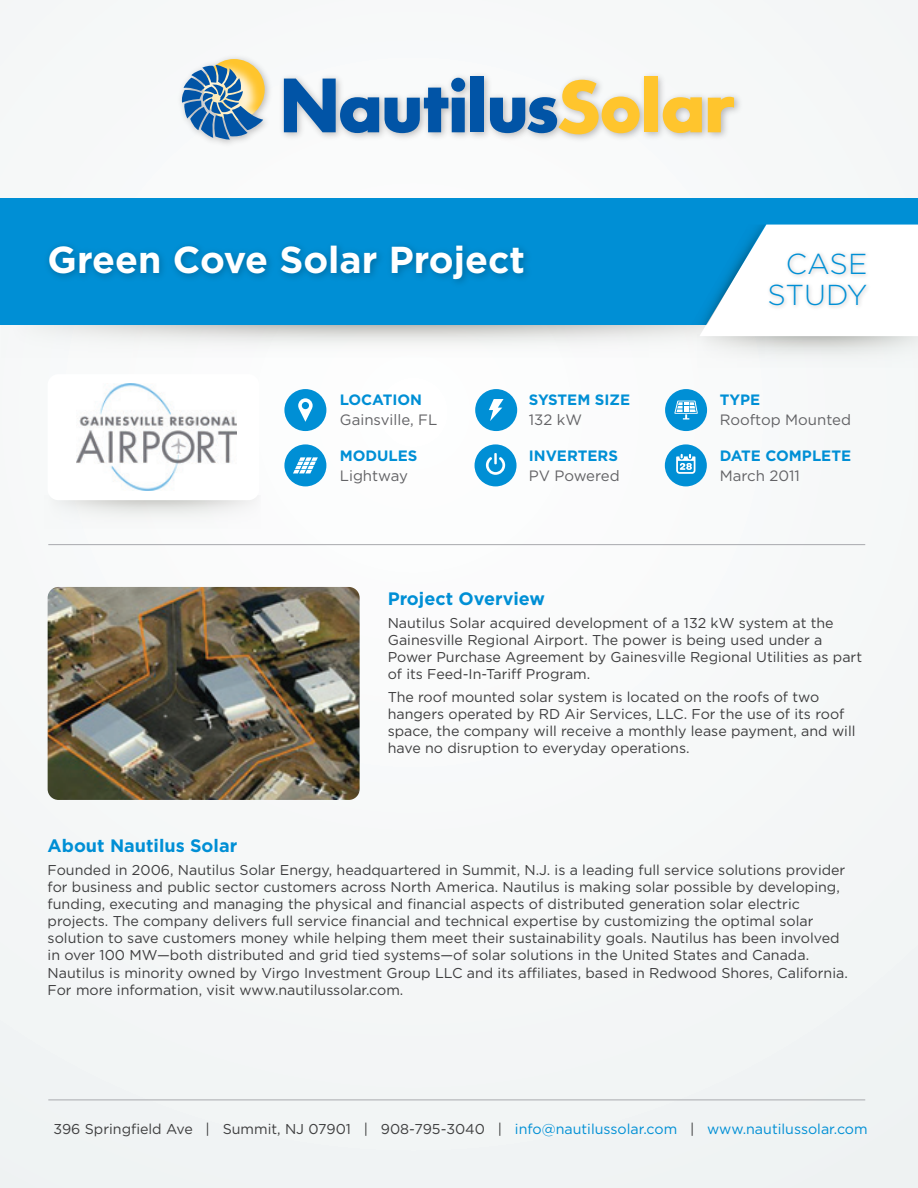
<style>
.page{position:relative;width:918px;height:1188px;background:#f5f8f8}
.page>*{position:absolute;margin:0;border:0;box-sizing:border-box;transform-origin:0 0}
.t1{font:700 37.5px "Gotham";color:#fff}
.t2{font:300 28.8px/31px "Gotham";color:#008fd5;text-align:right}
.t3{font:700 18px "Gotham";color:#008fd5}
.t4{font:15px "Gotham";color:#636366}
.t5{font:700 15px "Gotham";color:#008fd5}
.t6{font:14.25px/17.1px "Gotham";color:#3e3e3f}
.s1{color:#008fd5}
</style>
<div class="page">
<svg style="left:64px;top:500px;width:179px;height:13px"></svg>
<div style="left:48px;top:374px;width:211px;height:126px;background:#fff;border-radius:11px"></div>
<svg style="left:44px;top:325px;width:607px;height:16px"></svg>
<div style="left:0;top:199px;width:918px;height:126px;background:#008fd5"></div>
<svg style="left:705px;top:336px;width:213px;height:18px"></svg>
<img style="left:211px;top:57px;width:529px;height:87px">
<svg style="left:284px;top:79px;width:95px;height:54px"></svg>
<svg style="left:385px;top:78px;width:80px;height:55px"></svg>
<div style="left:471px;top:77px;width:13px;height:55px;background:#0154a6"></div>
<svg style="left:490px;top:80px;width:150px;height:54px"></svg>
<div style="left:644px;top:77px;width:13px;height:55px;background:#ffc52d"></div>
<svg style="left:663px;top:97px;width:39px;height:36px"></svg>
<svg style="left:708px;top:97px;width:26px;height:35px"></svg>
<img style="left:209px;top:59px;width:56px;height:61px">
<svg style="left:181px;top:65px;width:82px;height:75px;background:#7f9eae"></svg>
<svg style="left:651px;top:225px;width:267px;height:111px"></svg>
<img style="left:77px;top:384px;width:160px;height:107px">
<hr style="left:48px;top:544px;width:817px;height:1px;background:#a8a9ad">
<hr style="left:48px;top:1100px;width:817px;height:1px;background:#a8a9ad">
<img style="left:48px;top:587px;width:312px;height:213px">
<div style="left:665px;top:389px;width:42px;height:42px;background:#008fd5;border-radius:50%"></div>
<svg style="left:674px;top:401px;width:24px;height:19px"></svg>
<div style="left:284px;top:389px;width:42px;height:42px;background:#008fd5;border-radius:50%"></div>
<svg style="left:298px;top:398px;width:15px;height:24px"></svg>
<div style="left:475px;top:389px;width:42px;height:42px;background:#008fd5;border-radius:50%"></div>
<svg style="left:489px;top:399px;width:15px;height:22px"></svg>
<div style="left:284px;top:444px;width:42px;height:42px;background:#008fd5;border-radius:50%"></div>
<svg style="left:293px;top:457px;width:25px;height:16px"></svg>
<div style="left:665px;top:444px;width:42px;height:42px;background:#008fd5;border-radius:50%"></div>
<svg style="left:676px;top:454px;width:19px;height:20px"></svg>
<div style="left:475px;top:444px;width:42px;height:42px;background:#008fd5;border-radius:50%"></div>
<svg style="left:486px;top:453px;width:19px;height:22px"></svg>
<h1 class="t1" style="left:48px;top:238px;width:479px">Green Cove Solar Project</h1>
<h2 class="t2" style="left:767px;top:248px;width:101px">CASE<br>STUDY</h2>
<p class="t5" style="left:340px;top:391px;width:84px">LOCATION</p>
<p class="t4" style="left:340px;top:411px;width:99px">Gainsville, FL</p>
<p class="t5" style="left:529px;top:391px;width:103px">SYSTEM SIZE</p>
<p class="t4" style="left:529px;top:411px;width:55px">132 kW</p>
<p class="t5" style="left:720px;top:391px;width:42px">TYPE</p>
<p class="t4" style="left:720px;top:411px;width:133px">Rooftop Mounted</p>
<p class="t5" style="left:340px;top:447px;width:79px">MODULES</p>
<p class="t4" style="left:340px;top:467px;width:70px">Lightway</p>
<p class="t5" style="left:529px;top:447px;width:91px">INVERTERS</p>
<p class="t4" style="left:529px;top:467px;width:92px">PV Powered</p>
<p class="t5" style="left:720px;top:447px;width:133px">DATE COMPLETE</p>
<p class="t4" style="left:720px;top:467px;width:82px">March 2011</p>
<p class="t3" style="left:388px;top:588px;width:159px">Project Overview</p>
<p class="t6" style="left:388px;top:614px;width:476px">Nautilus Solar acquired development of a 132 kW system at the Gainesville Regional Airport. The power is being used under a Power Purchase Agreement by Gainesville Regional Utilities as part of its Feed-In-Tariff Program.</p>
<p class="t6" style="left:388px;top:688px;width:469px">The roof mounted solar system is located on the roofs of two hangers operated by RD Air Services, LLC. For the use of its roof space, the company will receive a monthly lease payment, and will have no disruption to everyday operations.</p>
<p class="t3" style="left:48px;top:835px;width:191px">About Nautilus Solar</p>
<p class="t6" style="left:48px;top:861px;width:802px">Founded in 2006, Nautilus Solar Energy, headquartered in Summit, N.J. is a leading full service solutions provider for business and public sector customers across North America. Nautilus is making solar possible by developing, funding, executing and managing the physical and financial aspects of distributed generation solar electric projects. The company delivers full service financial and technical expertise by customizing the optimal solar solution to save customers money while helping them meet their sustainability goals. Nautilus has been involved in over 100 MW—both distributed and grid tied systems—of solar solutions in the United States and Canada.<br>Nautilus is minority owned by Virgo Investment Group LLC and its affiliates, based in Redwood Shores, California.<br>For more information, visit www.nautilussolar.com.</p>
<p class="t6" style="left:53px;top:1120px;width:816px">396 Springfield Ave | Summit, NJ 07901 | 908-795-3040 | <span class="s1">info@nautilussolar.com</span> | <span class="s1">www.nautilussolar.com</span></p>
</div>
